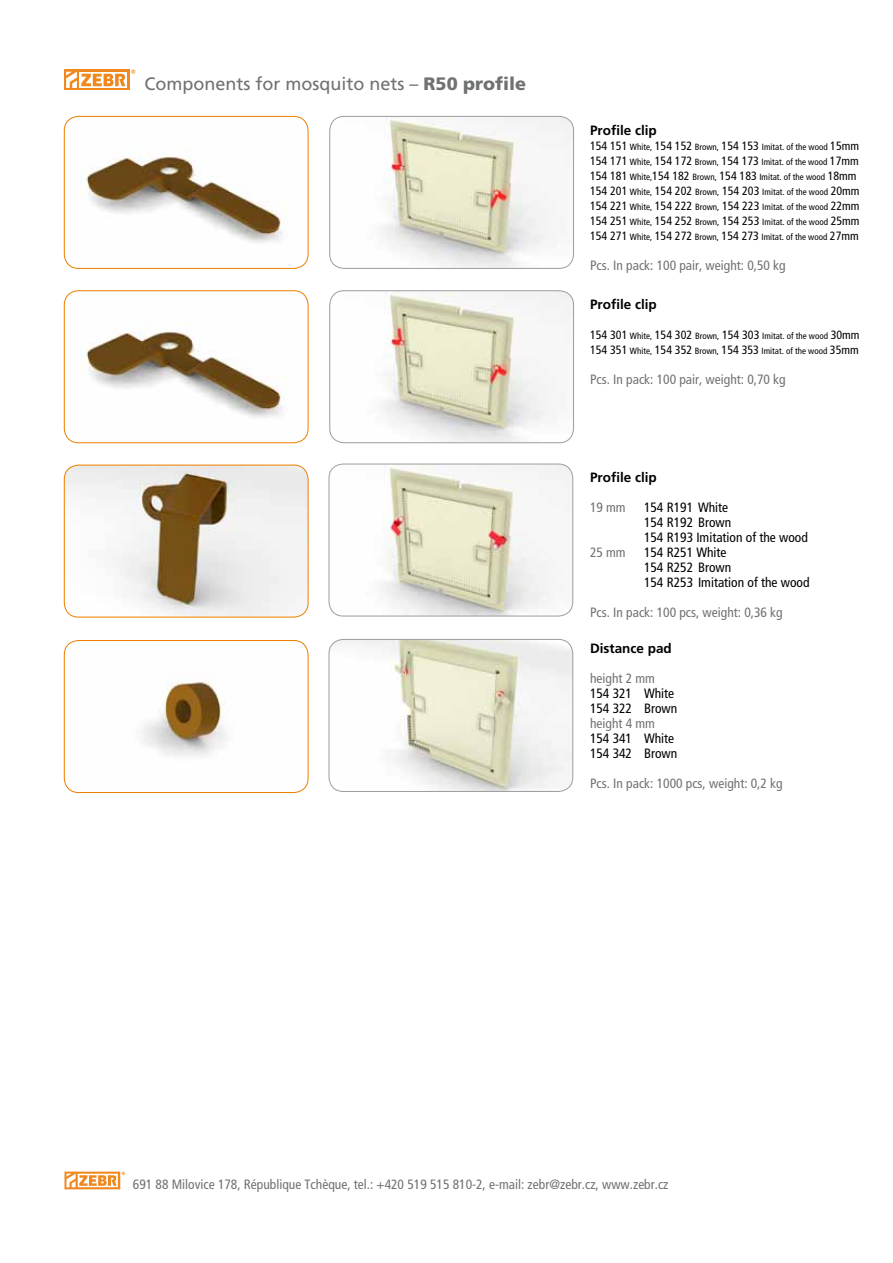
<style>
.page{position:relative;width:893px;height:1263px;background:#fff}
.page>*{position:absolute;margin:0;border:0;box-sizing:border-box;transform-origin:0 0}
.t1{font:18px "Frutiger CE";color:#707172}
.t2{font:condensed 13.5px "Frutiger CE";color:#707172}
.t3{font:condensed 13.5px/15px "Frutiger CE";color:#000}
.t4{font:700 13.5px "Frutiger CE";color:#000}
.t5{font:condensed 9px/15px "Frutiger CE";color:#000}
.s1{font-weight:900}
.s2{font-size:12px}
</style>
<div class="page">
<svg style="left:64px;top:1171px;width:61px;height:18px"></svg>
<img style="left:64px;top:116px;width:244px;height:152px">
<div style="left:64px;top:116px;width:245px;height:153px;border:1px solid #ee7f00;border-radius:14px"></div>
<img style="left:64px;top:291px;width:244px;height:152px">
<div style="left:64px;top:290px;width:245px;height:153px;border:1px solid #ee7f00;border-radius:14px"></div>
<img style="left:64px;top:465px;width:243px;height:152px">
<div style="left:64px;top:465px;width:245px;height:153px;border:1px solid #ee7f00;border-radius:14px"></div>
<img style="left:64px;top:640px;width:244px;height:152px">
<div style="left:64px;top:640px;width:245px;height:153px;border:1px solid #ee7f00;border-radius:14px"></div>
<img style="left:330px;top:116px;width:244px;height:152px">
<div style="left:329px;top:116px;width:245px;height:153px;border:1px solid #9c9e9f;border-radius:14px"></div>
<img style="left:330px;top:292px;width:244px;height:151px">
<div style="left:329px;top:290px;width:245px;height:153px;border:1px solid #9c9e9f;border-radius:14px"></div>
<img style="left:330px;top:465px;width:243px;height:151px">
<div style="left:328px;top:463px;width:245px;height:153px;border:1px solid #9c9e9f;border-radius:14px"></div>
<img style="left:330px;top:639px;width:243px;height:152px">
<div style="left:328px;top:639px;width:245px;height:153px;border:1px solid #9c9e9f;border-radius:14px"></div>
<div style="left:64px;top:69px;width:66px;height:21px;background:#f0881e"></div>
<div style="left:79px;top:72px;width:48px;height:16px;background:#fff"></div>
<svg style="left:66px;top:72px;width:59px;height:16px"></svg>
<svg style="left:131px;top:70px;width:4px;height:4px"></svg>
<h1 class="t1" style="left:145px;top:74px;width:383px">Components for mosquito nets – <span class="s1">R50 profile</span></h1>
<h2 class="t4" style="left:590px;top:122px;width:68px">Profile clip</h2>
<p class="t5" style="left:590px;top:139px;width:271px"><span class="s2">154 151</span> White, <span class="s2">154 152</span> Brown, <span class="s2">154 153</span> Imitat. of the wood <span class="s2">15mm 154 171</span> White, <span class="s2">154 172</span> Brown, <span class="s2">154 173</span> Imitat. of the wood <span class="s2">17mm 154 181</span> White,<span class="s2">154 182</span> Brown, <span class="s2">154 183</span> Imitat. of the wood <span class="s2">18mm 154 201</span> White, <span class="s2">154 202</span> Brown, <span class="s2">154 203</span> Imitat. of the wood <span class="s2">20mm 154 221</span> White, <span class="s2">154 222</span> Brown, <span class="s2">154 223</span> Imitat. of the wood <span class="s2">22mm 154 251</span> White, <span class="s2">154 252</span> Brown, <span class="s2">154 253</span> Imitat. of the wood <span class="s2">25mm 154 271</span> White, <span class="s2">154 272</span> Brown, <span class="s2">154 273</span> Imitat. of the wood <span class="s2">27mm</span></p>
<h2 class="t2" style="left:590px;top:257px;width:197px">Pcs. In pack: 100 pair, weight: 0,50 kg</h2>
<h2 class="t4" style="left:590px;top:297px;width:68px">Profile clip</h2>
<p class="t5" style="left:590px;top:328px;width:271px"><span class="s2">154 301</span> White, <span class="s2">154 302</span> Brown, <span class="s2">154 303</span> Imitat. of the wood <span class="s2">30mm<br>154 351</span> White, <span class="s2">154 352</span> Brown, <span class="s2">154 353</span> Imitat. of the wood <span class="s2">35mm</span></p>
<h2 class="t2" style="left:590px;top:372px;width:197px">Pcs. In pack: 100 pair, weight: 0,70 kg</h2>
<h2 class="t4" style="left:590px;top:469px;width:68px">Profile clip</h2>
<h2 class="t2" style="left:590px;top:499px;width:37px">19 mm</h2>
<h2 class="t3" style="left:644px;top:500px;width:165px">154 R191 White<br>154 R192 Brown<br>154 R193 Imitation of the wood</h2>
<h2 class="t2" style="left:590px;top:544px;width:37px">25 mm</h2>
<h2 class="t3" style="left:644px;top:545px;width:167px">154 R251 White<br>154 R252 Brown<br>154 R253 Imitation of the wood</h2>
<h2 class="t2" style="left:590px;top:604px;width:194px">Pcs. In pack: 100 pcs, weight: 0,36 kg</h2>
<h2 class="t4" style="left:590px;top:640px;width:83px">Distance pad</h2>
<h2 class="t2" style="left:590px;top:670px;width:66px">height 2 mm</h2>
<h2 class="t3" style="left:590px;top:686px;width:89px">154 321 White<br>154 322 Brown</h2>
<h2 class="t2" style="left:590px;top:715px;width:66px">height 4 mm</h2>
<h2 class="t3" style="left:590px;top:731px;width:89px">154 341 White<br>154 342 Brown</h2>
<h2 class="t2" style="left:590px;top:775px;width:194px">Pcs. In pack: 1000 pcs, weight: 0,2 kg</h2>
<h2 class="t2" style="left:133px;top:1176px;width:537px">691 88 Milovice 178, République Tchèque, tel.: +420 519 515 810-2, e-mail: zebr@zebr.cz, www.zebr.cz</h2>
</div>
